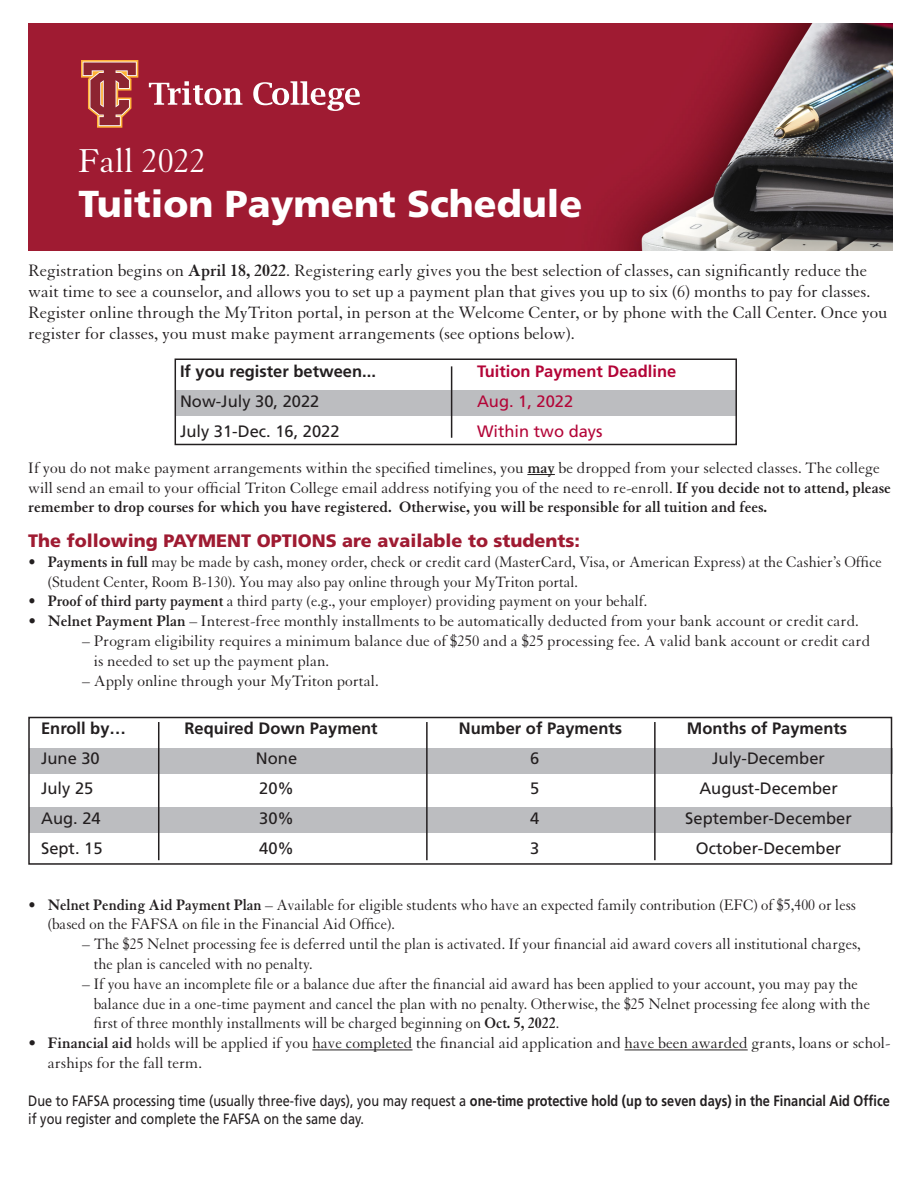
<style>
.page{position:relative;width:918px;height:1188px;background:#fff}
.page>*{position:absolute;margin:0;border:0;box-sizing:border-box;transform-origin:0 0}
.t1{font:900 37.5px "Frutiger";color:#fff}
.t2{font:36px "Granjon";color:#fff}
.t3{font:18px/21px "Granjon";color:#231f20}
.t4{font:900 18px "Frutiger";color:#9f1b32}
.t5{font:16.5px/19.8px "Granjon";color:#231f20;scale:.95 1}
.t6{font:16.5px/19.8px "Granjon";color:#231f20}
.t7{font:16.5px "Frutiger";color:#231f20}
.t8{font:700 16.5px "Frutiger";color:#231f20}
.t9{font:16.5px "Frutiger";color:#b30437}
.t10{font:700 16.5px "Frutiger";color:#b30437}
.t11{font:15px/18px "Frutiger";color:#231f20;scale:.85 1}
.s1{font-weight:700}
</style>
<div class="page">
<svg style="left:527px;top:474px;width:28px;height:1px"></svg>
<hr style="left:312px;top:1050px;width:101px;height:1px;background:#231f20">
<hr style="left:625px;top:1050px;width:123px;height:1px;background:#231f20">
<img style="left:28px;top:24px;width:864px;height:226px">
<div style="left:175px;top:390px;width:561px;height:25px;background:#bcbdc0"></div>
<div style="left:175px;top:358px;width:562px;height:87px;border:2px solid #231f20"></div>
<hr style="left:451px;top:366px;width:1px;height:72px;background:#231f20">
<div style="left:29px;top:748px;width:863px;height:26px;background:#bcbdc0"></div>
<div style="left:29px;top:807px;width:863px;height:25px;background:#bcbdc0"></div>
<div style="left:28px;top:717px;width:864px;height:148px;border:2px solid #231f20"></div>
<hr style="left:158px;top:722px;width:1px;height:138px;background:#231f20">
<hr style="left:426px;top:722px;width:2px;height:138px;background:#231f20">
<hr style="left:654px;top:722px;width:2px;height:138px;background:#231f20">
<svg style="left:149px;top:81px;width:94px;height:24px"></svg>
<svg style="left:253px;top:81px;width:107px;height:30px"></svg>
<svg style="left:81px;top:60px;width:57px;height:68px;background:#ac4945"></svg>
<p class="t2" style="left:79px;top:142px;width:129px">Fall 2022</p>
<p class="t1" style="left:79px;top:182px;width:505px">Tuition Payment Schedule</p>
<p class="t3" style="left:28px;top:260px;width:861px">Registration begins on <span class="s1">April 18, 2022</span>. Registering early gives you the best selection of classes, can significantly reduce the wait time to see a counselor, and allows you to set up a payment plan that gives you up to six (6) months to pay for classes.<br>Register online through the MyTriton portal, in person at the Welcome Center, or by phone with the Call Center. Once you register for classes, you must make payment arrangements (see options below).</p>
<p class="t8" style="left:180px;top:362px;width:197px">If you register between...</p>
<p class="t10" style="left:477px;top:362px;width:201px">Tuition Payment Deadline</p>
<p class="t7" style="left:180px;top:392px;width:141px">Now-July 30, 2022</p>
<p class="t9" style="left:477px;top:392px;width:98px">Aug. 1, 2022</p>
<p class="t7" style="left:180px;top:422px;width:161px">July 31-Dec. 16, 2022</p>
<p class="t9" style="left:477px;top:422px;width:127px">Within two days</p>
<p class="t6" style="left:28px;top:458px;width:864px">If you do not make payment arrangements within the specified timelines, you <span class="s1">may</span> be dropped from your selected classes. The college will send an email to your official Triton College email address notifying you of the need to re-enroll. <span class="s1">If you decide not to attend, please remember to drop courses for which you have registered. Otherwise, you will be responsible for all tuition and fees.</span></p>
<p class="t4" style="left:28px;top:530px;width:553px">The following PAYMENT OPTIONS are available to students:</p>
<p class="t5" style="left:48px;top:552px;width:879px;text-indent:-20px">• <span class="s1">Payments in full</span> may be made by cash, money order, check or credit card (MasterCard, Visa, or American Express) at the Cashier’s Office (Student Center, Room B-130). You may also pay online through your MyTriton portal.</p>
<p class="t5" style="left:28px;top:592px;width:653px">• <span class="s1">Proof of third party payment</span> a third party (e.g., your employer) providing payment on your behalf.</p>
<p class="t6" style="left:28px;top:612px;width:832px">• <span class="s1">Nelnet Payment Plan</span> – Interest-free monthly installments to be automatically deducted from your bank account or credit card.</p>
<p class="t5" style="left:94px;top:631px;width:819px;text-indent:-12px">– Program eligibility requires a minimum balance due of $250 and a $25 processing fee. A valid bank account or credit card is needed to set up the payment plan.</p>
<p class="t5" style="left:82px;top:671px;width:314px">– Apply online through your MyTriton portal.</p>
<p class="t8" style="left:41px;top:719px;width:86px">Enroll by…</p>
<p class="t8" style="left:185px;top:719px;width:195px">Required Down Payment</p>
<p class="t8" style="left:459px;top:719px;width:165px">Number of Payments</p>
<p class="t8" style="left:687px;top:719px;width:162px">Months of Payments</p>
<p class="t7" style="left:41px;top:749px;width:60px">June 30</p>
<p class="t7" style="left:256px;top:749px;width:43px">None</p>
<p class="t7" style="left:530px;top:749px;width:11px">6</p>
<p class="t7" style="left:712px;top:749px;width:114px">July-December</p>
<p class="t7" style="left:41px;top:779px;width:54px">July 25</p>
<p class="t7" style="left:259px;top:779px;width:36px">20%</p>
<p class="t7" style="left:530px;top:779px;width:11px">5</p>
<p class="t7" style="left:699px;top:779px;width:140px">August-December</p>
<p class="t7" style="left:41px;top:809px;width:61px">Aug. 24</p>
<p class="t7" style="left:259px;top:809px;width:36px">30%</p>
<p class="t7" style="left:530px;top:809px;width:11px">4</p>
<p class="t7" style="left:685px;top:809px;width:168px">September-December</p>
<p class="t7" style="left:41px;top:839px;width:63px">Sept. 15</p>
<p class="t7" style="left:259px;top:839px;width:36px">40%</p>
<p class="t7" style="left:530px;top:839px;width:11px">3</p>
<p class="t7" style="left:696px;top:839px;width:147px">October-December</p>
<p class="t5" style="left:48px;top:895px;width:852px;text-indent:-20px">• <span class="s1">Nelnet Pending Aid Payment Plan</span> – Available for eligible students who have an expected family contribution (EFC) of $5,400 or less (based on the FAFSA on file in the Financial Aid Office).</p>
<p class="t5" style="left:94px;top:935px;width:809px;text-indent:-11px">– The $25 Nelnet processing fee is deferred until the plan is activated. If your financial aid award covers all institutional charges, the plan is canceled with no penalty.</p>
<p class="t5" style="left:94px;top:974px;width:819px;text-indent:-11px">– If you have an incomplete file or a balance due after the financial aid award has been applied to your account, you may pay the balance due in a one-time payment and cancel the plan with no penalty. Otherwise, the $25 Nelnet processing fee along with the first of three monthly installments will be charged beginning on <span class="s1">Oct. 5, 2022</span>.</p>
<p class="t6" style="left:48px;top:1034px;width:844px;text-indent:-20px">• <span class="s1">Financial aid</span> holds will be applied if you have completed the financial aid application and have been awarded grants, loans or schol&shy;arships for the fall term.</p>
<p class="t11" style="left:28px;top:1092px;width:1015px">Due to FAFSA processing time (usually three-five days), you may request a <span class="s1">one-time protective hold (up to seven days) in the Financial Aid Office </span>if you register and complete the FAFSA on the same day.</p>
</div>
